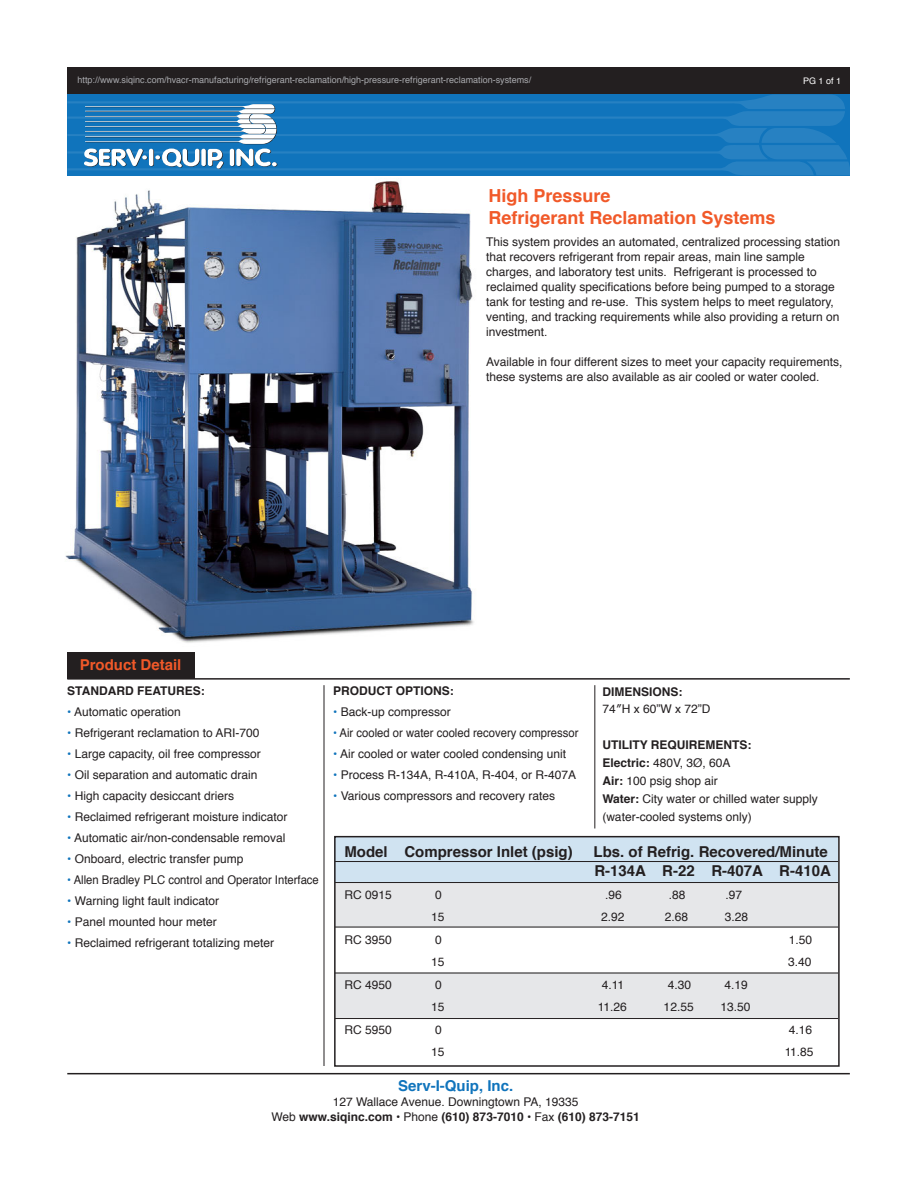
<style>
.page{position:relative;width:918px;height:1188px;background:#fff}
.page>*{position:absolute;margin:0;border:0;box-sizing:border-box;transform-origin:0 0}
.t1{font:700 18px/21.6px "Helvetica";color:#f15929}
.t2{font:700 15px/19.5px "Helvetica";color:#231f20}
.t3{font:700 15px "Helvetica";color:#1074bc}
.t4{font:700 15px "Helvetica";color:#f15929}
.t5{font:12px/15px "Helvetica";color:#231f20}
.t6{font:12px "Helvetica";color:#231f20;scale:.94 1}
.t7{font:700 12px "Helvetica";color:#231f20}
.t8{font:9px "Helvetica";color:#a8a9ad}
.t9{font:9px "Helvetica";color:#fff}
.s1{font-weight:700;color:#1074bc}
.s2{font-weight:700}
</style>
<div class="page">
<div style="left:335px;top:882px;width:504px;height:46px;background:#e6e7e9"></div>
<div style="left:335px;top:973px;width:504px;height:45px;background:#e6e7e9"></div>
<div style="left:335px;top:837px;width:503px;height:45px;background:#d0e3f1"></div>
<img style="left:65px;top:175px;width:457px;height:468px">
<div style="left:67px;top:67px;width:783px;height:27px;background:#231f20"></div>
<div style="left:67px;top:652px;width:128px;height:27px;background:#231f20"></div>
<svg style="left:67px;top:94px;width:783px;height:81px;background:#237dbf"></svg>
<hr style="left:67px;top:678px;width:783px;height:2px;background:#231f20">
<hr style="left:67px;top:1073px;width:783px;height:1px;background:#231f20">
<hr style="left:324px;top:685px;width:1px;height:381px;background:#231f20">
<hr style="left:595px;top:685px;width:1px;height:143px;background:#231f20">
<div style="left:334px;top:836px;width:506px;height:231px;border:2px solid #231f20"></div>
<hr style="left:335px;top:861px;width:503px;height:1px;background:#231f20">
<hr style="left:335px;top:882px;width:503px;height:1px;background:#231f20">
<hr style="left:335px;top:927px;width:503px;height:1px;background:#231f20">
<hr style="left:335px;top:973px;width:503px;height:1px;background:#231f20">
<hr style="left:335px;top:1018px;width:503px;height:1px;background:#231f20">
<p class="t8" style="left:78px;top:72px;width:455px">http://www.siqinc.com/hvacr-manufacturing/refrigerant-reclamation/high-pressure-refrigerant-reclamation-systems/</p>
<p class="t9" style="left:803px;top:74px;width:40px">PG 1 of 1</p>
<h1 class="t1" style="left:488px;top:185px;width:289px">High Pressure<br>Refrigerant Reclamation Systems</h1>
<p class="t5" style="left:486px;top:234px;width:356px">This system provides an automated, centralized processing station that recovers refrigerant from repair areas, main line sample charges, and laboratory test units. Refrigerant is processed to reclaimed quality specifications before being pumped to a storage tank for testing and re-use. This system helps to meet regulatory, venting, and tracking requirements while also providing a return on investment.</p>
<p class="t5" style="left:486px;top:354px;width:358px">Available in four different sizes to meet your capacity requirements, these systems are also available as air cooled or water cooled.</p>
<p class="t4" style="left:80px;top:653px;width:103px">Product Detail</p>
<p class="t7" style="left:67px;top:681px;width:139px">STANDARD FEATURES:</p>
<p class="t5" style="left:67px;top:705px;width:115px"><span class="s1">•</span> Automatic operation</p>
<p class="t5" style="left:67px;top:726px;width:194px"><span class="s1">•</span> Refrigerant reclamation to ARI-700</p>
<p class="t5" style="left:67px;top:747px;width:195px"><span class="s1">•</span> Large capacity, oil free compressor</p>
<p class="t5" style="left:67px;top:768px;width:192px"><span class="s1">•</span> Oil separation and automatic drain</p>
<p class="t5" style="left:67px;top:789px;width:168px"><span class="s1">•</span> High capacity desiccant driers</p>
<p class="t5" style="left:67px;top:810px;width:222px"><span class="s1">•</span> Reclaimed refrigerant moisture indicator</p>
<p class="t5" style="left:67px;top:831px;width:220px"><span class="s1">•</span> Automatic air/non-condensable removal</p>
<p class="t5" style="left:67px;top:852px;width:178px"><span class="s1">•</span> Onboard, electric transfer pump</p>
<p class="t6" style="left:67px;top:871px;width:269px"><span class="s1">•</span> Allen Bradley PLC control and Operator Interface</p>
<p class="t5" style="left:67px;top:894px;width:153px"><span class="s1">•</span> Warning light fault indicator</p>
<p class="t5" style="left:67px;top:915px;width:151px"><span class="s1">•</span> Panel mounted hour meter</p>
<p class="t5" style="left:67px;top:936px;width:208px"><span class="s1">•</span> Reclaimed refrigerant totalizing meter</p>
<p class="t7" style="left:333px;top:681px;width:122px">PRODUCT OPTIONS:</p>
<p class="t5" style="left:333px;top:705px;width:119px"><span class="s1">•</span> Back-up compressor</p>
<p class="t6" style="left:333px;top:724px;width:262px"><span class="s1">•</span> Air cooled or water cooled recovery compressor</p>
<p class="t5" style="left:333px;top:747px;width:234px"><span class="s1">•</span> Air cooled or water cooled condensing unit</p>
<p class="t5" style="left:333px;top:768px;width:244px"><span class="s1">•</span> Process R-134A, R-410A, R-404, or R-407A</p>
<p class="t5" style="left:333px;top:789px;width:224px"><span class="s1">•</span> Various compressors and recovery rates</p>
<p class="t7" style="left:602px;top:682px;width:82px">DIMENSIONS:</p>
<p class="t5" style="left:602px;top:701px;width:110px">74″H x 60”W x 72”D</p>
<p class="t5" style="left:602px;top:736px;width:217px;line-height:18px"><span class="s2">UTILITY REQUIREMENTS:<br>Electric:</span> 480V, 3Ø, 60A<br><span class="s2">Air:</span> 100 psig shop air<br><span class="s2">Water:</span> City water or chilled water supply (water-cooled systems only)</p>
<p class="t2" style="left:344px;top:842px;width:230px">Model Compressor Inlet (psig)</p>
<p class="t2" style="left:594px;top:842px;width:239px">Lbs. of Refrig. Recovered/Minute<br>R-134A R-22 R-407A R-410A</p>
<p class="t5" style="left:344px;top:887px;width:49px">RC 0915</p>
<p class="t5" style="left:435px;top:887px;width:8px">0</p>
<p class="t5" style="left:605px;top:887px;width:18px">.96</p>
<p class="t5" style="left:669px;top:887px;width:18px">.88</p>
<p class="t5" style="left:725px;top:887px;width:18px">.97</p>
<p class="t5" style="left:431px;top:910px;width:15px">15</p>
<p class="t5" style="left:601px;top:910px;width:25px">2.92</p>
<p class="t5" style="left:665px;top:910px;width:25px">2.68</p>
<p class="t5" style="left:725px;top:910px;width:25px">3.28</p>
<p class="t5" style="left:344px;top:932px;width:49px">RC 3950</p>
<p class="t5" style="left:435px;top:932px;width:8px">0</p>
<p class="t5" style="left:789px;top:932px;width:25px">1.50</p>
<p class="t5" style="left:431px;top:955px;width:15px">15</p>
<p class="t5" style="left:788px;top:955px;width:25px">3.40</p>
<p class="t5" style="left:344px;top:977px;width:49px">RC 4950</p>
<p class="t5" style="left:435px;top:977px;width:8px">0</p>
<p class="t5" style="left:602px;top:977px;width:24px">4.11</p>
<p class="t5" style="left:668px;top:977px;width:25px">4.30</p>
<p class="t5" style="left:724px;top:977px;width:25px">4.19</p>
<p class="t5" style="left:431px;top:1000px;width:15px">15</p>
<p class="t5" style="left:598px;top:1000px;width:31px">11.26</p>
<p class="t5" style="left:664px;top:1000px;width:32px">12.55</p>
<p class="t5" style="left:720px;top:1000px;width:32px">13.50</p>
<p class="t5" style="left:344px;top:1022px;width:49px">RC 5950</p>
<p class="t5" style="left:435px;top:1022px;width:8px">0</p>
<p class="t5" style="left:789px;top:1022px;width:25px">4.16</p>
<p class="t5" style="left:431px;top:1045px;width:15px">15</p>
<p class="t5" style="left:785px;top:1045px;width:30px">11.85</p>
<p class="t3" style="left:398px;top:1073px;width:117px">Serv-I-Quip, Inc.</p>
<p class="t5" style="left:271px;top:1094px;width:370px;text-align:center">127 Wallace Avenue. Downingtown PA, 19335<br>Web <span class="s2">www.siqinc.com</span> • Phone <span class="s2">(610) 873-7010</span> • Fax <span class="s2">(610) 873-7151</span></p>
</div>
